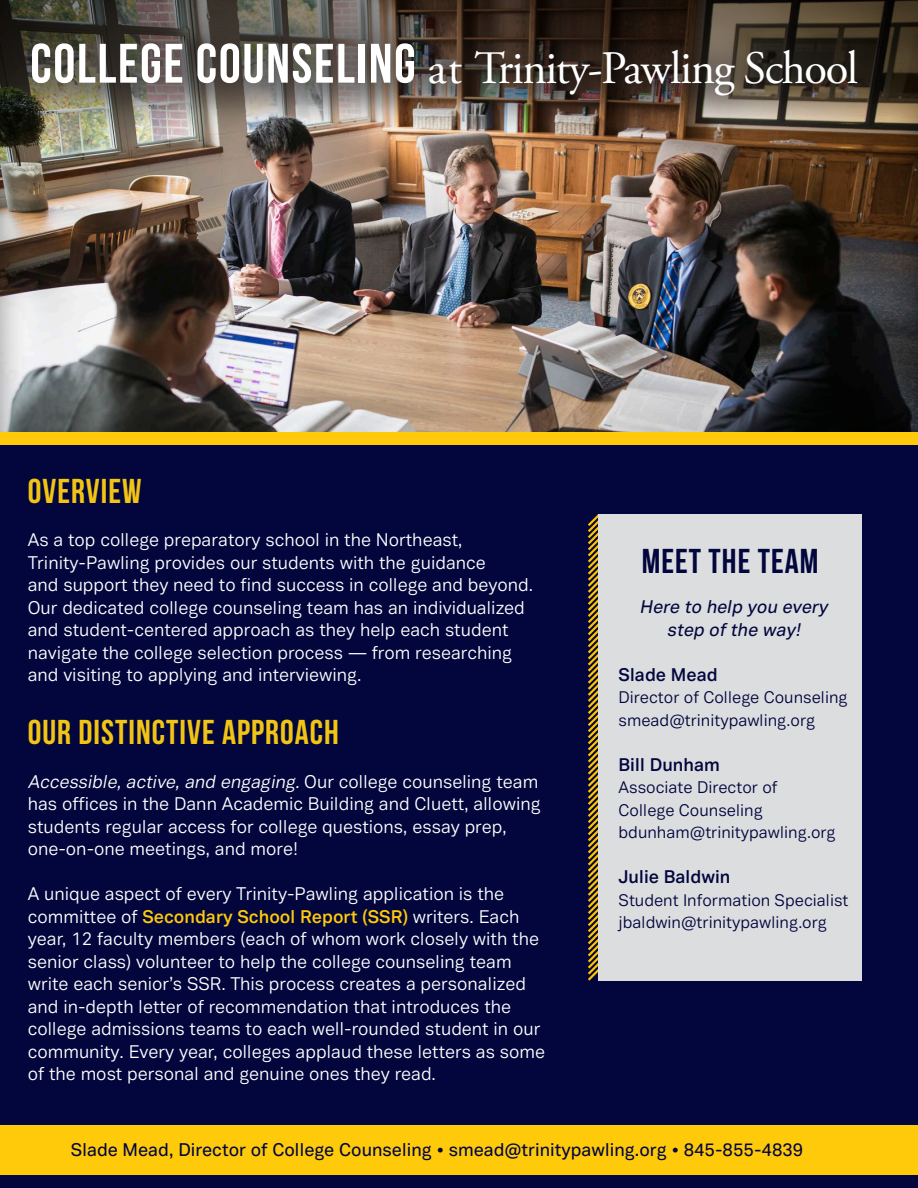
<style>
.page{position:relative;width:918px;height:1188px;background:#fff}
.page>*{position:absolute;margin:0;border:0;box-sizing:border-box;transform-origin:0 0}
.t1{font:46.5px "Adobe Garamond Pro";letter-spacing:-.03em;color:#fff}
.t2{font:700 34.5px "Bebas Neue";letter-spacing:.03em;color:#f2c414}
.t3{font:700 34.5px "Bebas Neue";letter-spacing:.03em;color:#02063d}
.t4{font:18px/22.5px "Vaud Display";color:#fff}
.t5{font:500 18px "Vaud Display";color:#02063d}
.t6{font:italic 500 18px "Vaud Display";color:#02063d}
.t7{font:600 18px "Vaud Display";color:#02063d}
.t8{font:16.5px "Vaud Display";color:#02063d}
.s1{font-family:"Bebas Neue";font-weight:700;font-size:55.5px}
.s2{font-style:italic}
.s3{font-weight:600;color:#feca0a}
</style>
<div class="page">
<div style="left:0;top:438px;width:918px;height:750px;background:#02063d"></div>
<div style="left:0;top:0;width:918px;height:439px;background:#231f20;opacity:.5"></div>
<div style="left:0;top:432px;width:918px;height:13px;background:#feca0a"></div>
<div style="left:0;top:7px;width:892px;height:123px;background:#231f20;opacity:.3"></div>
<div style="left:0;top:1125px;width:918px;height:49px;background:#feca0a"></div>
<svg style="left:588px;top:514px;width:10px;height:467px"></svg>
<div style="left:598px;top:514px;width:264px;height:467px;background:#dcdddf"></div>
<p class="t1" style="left:30px;top:40px;width:830px"><span class="s1">COLLEGE COUNSELING</span> at Trinity-Pawling School</p>
<p class="t2" style="left:28px;top:472px;width:115px">OVERVIEW</p>
<p class="t4" style="left:28px;top:529px;width:436px">As a top college preparatory school in the Northeast,</p>
<p class="t4" style="left:28px;top:551px;width:460px">Trinity-Pawling provides our students with the guidance</p>
<p class="t4" style="left:28px;top:574px;width:507px">and support they need to find success in college and beyond.<br>Our dedicated college counseling team has an individualized and student-centered approach as they help each student navigate the college selection process — from researching</p>
<p class="t4" style="left:28px;top:664px;width:335px">and visiting to applying and interviewing.</p>
<p class="t2" style="left:28px;top:714px;width:313px">OUR DISTINCTIVE APPROACH</p>
<p class="t4" style="left:28px;top:770px;width:515px"><span class="s2">Accessible,active,and engaging.</span>O u r c o l l e g e c o u n s e l i n g t e a m has offices in the Dann Academic Building and Cluett, allowing students regular access for college questions, essay prep,</p>
<p class="t4" style="left:28px;top:838px;width:272px">one-on-one meetings, and more!</p>
<p class="t4" style="left:28px;top:883px;width:519px">A unique aspect of every Trinity-Pawling application is the committee of <span class="s3">Secondary School Report (SSR)</span> writers. Each year, 12 faculty members (each of whom work closely with the senior class) volunteer to help the college counseling team write each senior’s SSR. This process creates a personalized and in-depth letter of recommendation that introduces the college admissions teams to each well-rounded student in our community. Every year, colleges applaud these letters as some of the most personal and genuine ones they read.</p>
<p class="t3" style="left:642px;top:542px;width:178px">MEET THE TEAM</p>
<p class="t6" style="left:640px;top:596px;width:193px">Here to help you every</p>
<p class="t6" style="left:667px;top:618px;width:139px">step ofthe way!</p>
<p class="t7" style="left:619px;top:663px;width:101px">Slade Mead</p>
<p class="t8" style="left:619px;top:687px;width:231px">Director of College Counseling</p>
<p class="t8" style="left:619px;top:710px;width:198px">smead@trinitypawling.org</p>
<p class="t7" style="left:619px;top:753px;width:103px">Bill Dunham</p>
<p class="t8" style="left:619px;top:777px;width:160px">Associate Director of</p>
<p class="t8" style="left:619px;top:800px;width:146px">College Counseling</p>
<p class="t8" style="left:619px;top:822px;width:219px">bdunham@trinitypawling.org</p>
<p class="t7" style="left:619px;top:865px;width:113px">Julie Baldwin</p>
<p class="t8" style="left:619px;top:890px;width:231px">Student Information Specialist</p>
<p class="t8" style="left:619px;top:912px;width:210px">jbaldwin@trinitypawling.org</p>
<p class="t5" style="left:71px;top:1139px;width:734px">Slade Mead, Director of College Counseling • smead@trinitypawling.org • 845-855-4839</p>
</div>
